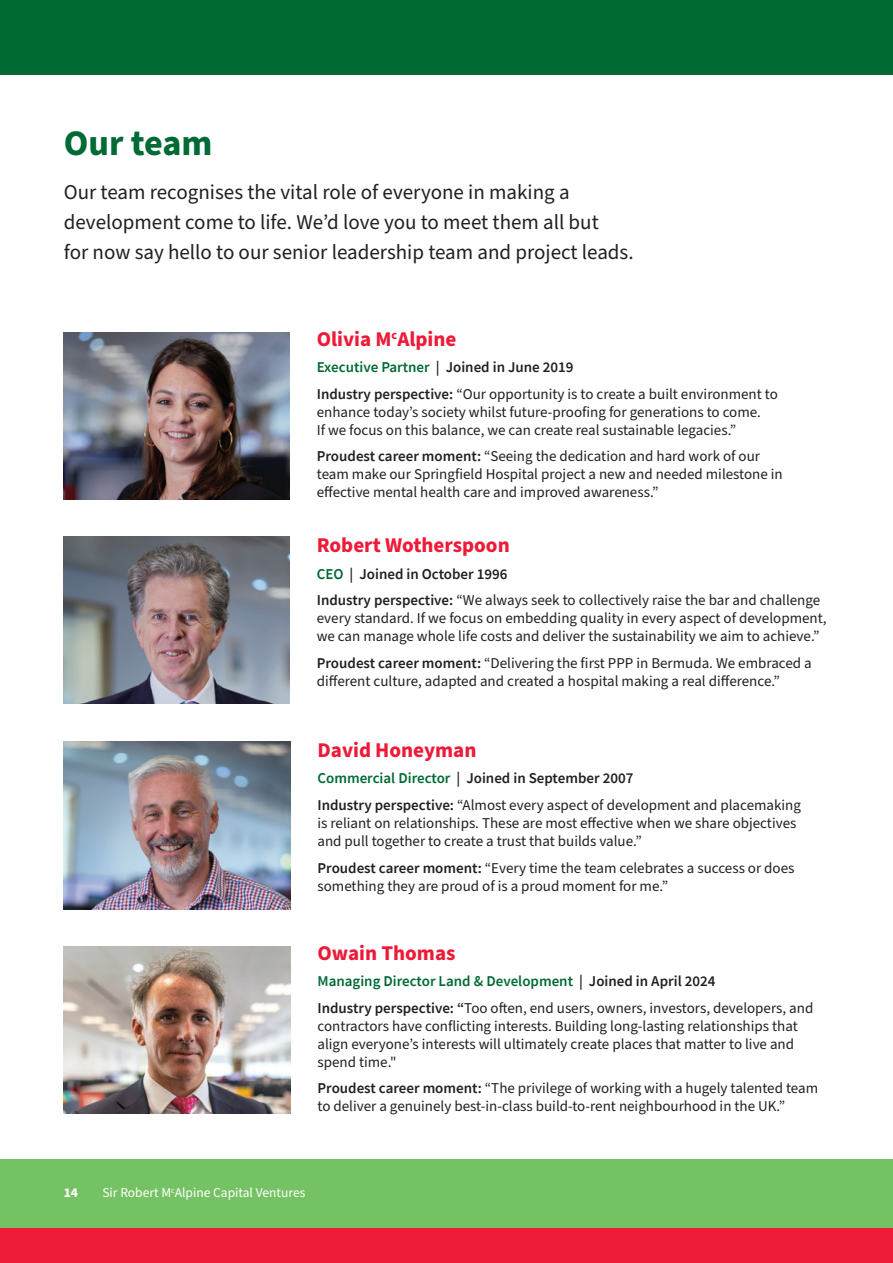
<style>
.page{position:relative;width:893px;height:1263px;background:#fff}
.page>*{position:absolute;margin:0;border:0;box-sizing:border-box;transform-origin:0 0}
.t1{font:700 36px "Source Sans Pro";color:#006a35}
.t2{font:21px/30px "Source Sans Pro";color:#231f20}
.t3{font:700 21px "Source Sans Pro";color:#ed1a38}
.t4{font:15px/18px "Source Sans Pro";color:#231f20}
.t5{font:13.5px "Source Sans Pro";color:#fff}
.t6{font:700 13.5px "Source Sans Pro";color:#fff}
.s1{font-weight:600;color:#006a35}
.s2{font-weight:600}
</style>
<div class="page">
<div style="left:0;top:1159px;width:893px;height:70px;background:#75c264"></div>
<div style="left:0;top:1228px;width:893px;height:35px;background:#ed1a38"></div>
<img style="left:63px;top:537px;width:227px;height:167px">
<img style="left:63px;top:332px;width:227px;height:167px">
<img style="left:64px;top:742px;width:227px;height:167px">
<img style="left:64px;top:946px;width:227px;height:167px">
<div style="left:0;top:0;width:893px;height:74px;background:#006a35"></div>
<h1 class="t1" style="left:64px;top:118px;width:150px">Our team</h1>
<h2 class="t2" style="left:64px;top:178px;width:571px">Our team recognises the vital role of everyone in making a development come to life. We’d love you to meet them all but<br>for now say hello to our senior leadership team and project leads.</h2>
<h2 class="t3" style="left:317px;top:324px;width:141px">Olivia M<sup>c</sup>Alpine</h2>
<p class="t4" style="left:317px;top:354px;width:463px;line-height:26.5px"><span class="s1">Executive Partner</span> <span class="s2">| Joined in June 2019<br>Industry perspective:</span> “Our opportunity is to create a built environment to</p>
<p class="t4" style="left:317px;top:403px;width:446px">enhance today’s society whilst future-proofing for generations to come.<br>If we focus on this balance, we can create real sustainable legacies.”</p>
<p class="t4" style="left:317px;top:448px;width:467px"><span class="s2">Proudest career moment:</span> “Seeing the dedication and hard work of our team make our Springfield Hospital project a new and needed milestone in effective mental health care and improved awareness.”</p>
<h2 class="t3" style="left:317px;top:531px;width:194px">Robert Wotherspoon</h2>
<p class="t4" style="left:317px;top:561px;width:505px;line-height:26.5px"><span class="s1">CEO</span> <span class="s2">| Joined in October 1996<br>Industry perspective:</span> “We always seek to collectively raise the bar and challenge</p>
<p class="t4" style="left:317px;top:610px;width:511px">every standard. If we focus on embedding quality in every aspect of development, we can manage whole life costs and deliver the sustainability we aim to achieve.”</p>
<p class="t4" style="left:317px;top:654px;width:496px"><span class="s2">Proudest career moment:</span> “Delivering the first PPP in Bermuda. We embraced a different culture, adapted and created a hospital making a real difference.”</p>
<h2 class="t3" style="left:317px;top:736px;width:160px">David Honeyman</h2>
<p class="t4" style="left:317px;top:766px;width:485px;line-height:26.5px"><span class="s1">Commercial Director</span> <span class="s2">| Joined in September 2007<br>Industry perspective:</span> “Almost every aspect of development and placemaking</p>
<p class="t4" style="left:317px;top:814px;width:480px">is reliant on relationships. These are most effective when we share objectives and pull together to create a trust that builds value.”</p>
<p class="t4" style="left:317px;top:859px;width:478px"><span class="s2">Proudest career moment:</span> “Every time the team celebrates a success or does something they are proud of is a proud moment for me.”</p>
<h2 class="t3" style="left:317px;top:938px;width:140px">Owain Thomas</h2>
<p class="t4" style="left:317px;top:968px;width:497px;line-height:26.5px"><span class="s1">Managing Director Land &amp; Development</span> <span class="s2">| Joined in April 2024<br>Industry perspective: “</span>Too often, end users, owners, investors, developers, and</p>
<p class="t4" style="left:317px;top:1017px;width:482px">contractors have conflicting interests. Building long-lasting relationships that align everyone’s interests will ultimately create places that matter to live and spend time."</p>
<p class="t4" style="left:317px;top:1080px;width:502px"><span class="s2">Proudest career moment:</span> “The privilege of working with a hugely talented team to deliver a genuinely best-in-class build-to-rent neighbourhood in the UK.”</p>
<p class="t6" style="left:64px;top:1183px;width:16px">14</p>
<p class="t5" style="left:102px;top:1183px;width:205px">Sir Robert M<sup>c</sup>Alpine Capital Ventures</p>
</div>
